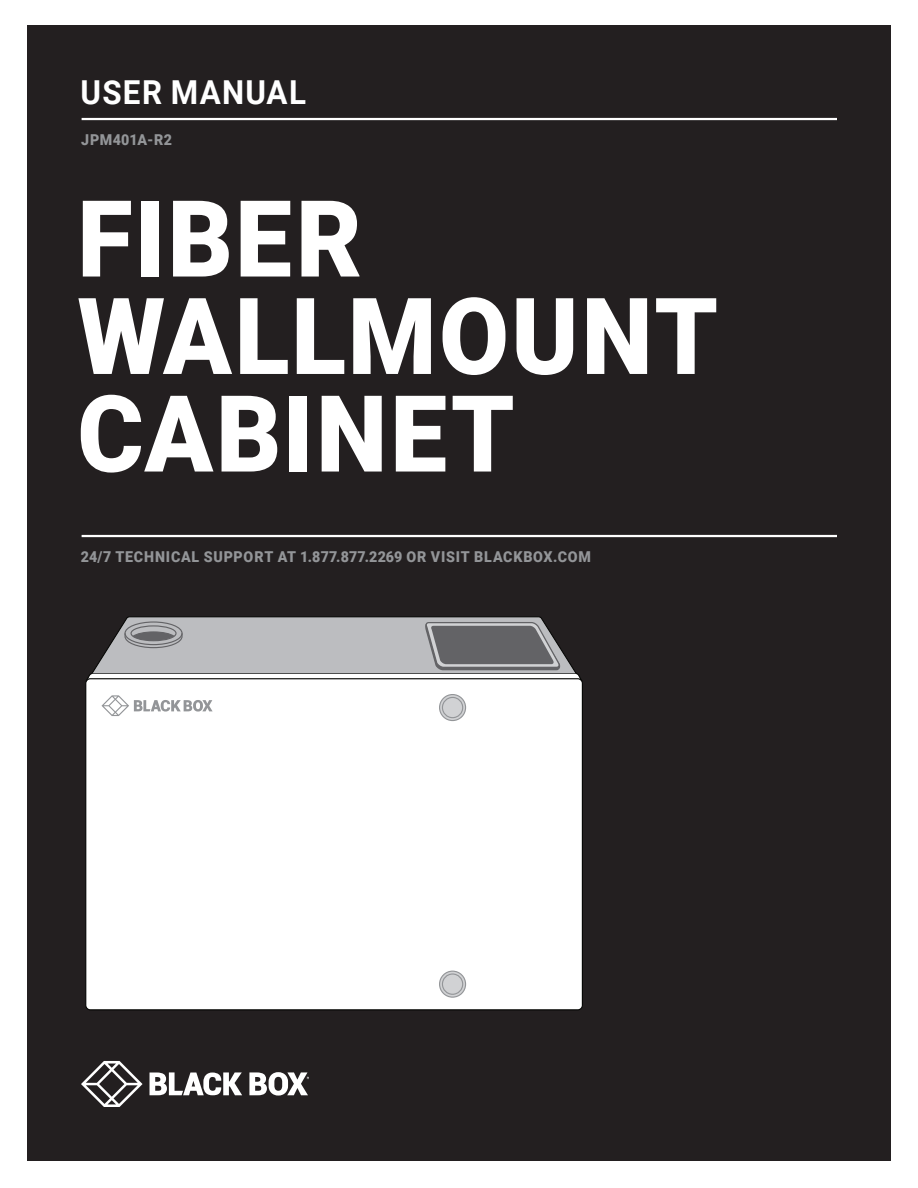
<style>
.page{position:relative;width:918px;height:1188px;background:#fff}
.page>*{position:absolute;margin:0;border:0;box-sizing:border-box;transform-origin:0 0}
.t1{font:900 106.5px/97.5px "Roboto";letter-spacing:.025em;color:#fff;scale:.95 1}
.t2{font:700 33px "Roboto";letter-spacing:.04em;color:#fff;scale:.95 1}
.t3{font:900 15px "Roboto";letter-spacing:.05em;color:#939598;scale:.95 1}
.t4{font:900 15px "Roboto";letter-spacing:.03em;color:#939598;scale:.95 1}
</style>
<div class="page">
<div style="left:27px;top:26px;width:864px;height:1135px;background:#231f20"></div>
<hr style="left:82px;top:118px;width:755px;height:2px;background:#fff">
<hr style="left:82px;top:535px;width:755px;height:2px;background:#fff">
<svg style="left:81px;top:1061px;width:62px;height:46px"></svg>
<svg style="left:150px;top:1072px;width:92px;height:23px"></svg>
<svg style="left:249px;top:1072px;width:60px;height:24px"></svg>
<div style="left:86px;top:679px;width:496px;height:331px;background:#fff;border-radius:5px"></div>
<svg style="left:440px;top:695px;width:26px;height:26px"></svg>
<div style="left:439px;top:694px;width:27px;height:27px;border:1px solid #939598;border-radius:50%"></div>
<div style="left:442px;top:697px;width:21px;height:21px;background:#d1d2d4;border-radius:50%"></div>
<div style="left:442px;top:697px;width:21px;height:21px;border:1px solid #939598;border-radius:50%"></div>
<svg style="left:440px;top:971px;width:26px;height:26px"></svg>
<div style="left:439px;top:971px;width:27px;height:27px;border:1px solid #939598;border-radius:50%"></div>
<div style="left:442px;top:974px;width:21px;height:20px;background:#d1d2d4;border-radius:50%"></div>
<div style="left:442px;top:973px;width:21px;height:22px;border:1px solid #939598;border-radius:50%"></div>
<svg style="left:102px;top:695px;width:111px;height:21px"></svg>
<svg style="left:85px;top:617px;width:498px;height:66px;background:#a2a3a5"></svg>
<div style="left:133px;top:632px;width:41px;height:9px;background:#636366;border-radius:50%"></div>
<h2 class="t2" style="left:81px;top:70px;width:239px">USER MANUAL</h2>
<p class="t4" style="left:81px;top:129px;width:97px">JPM401A-R2</p>
<h1 class="t1" style="left:77px;top:186px;width:676px">FIBER<br>WALLMOUNT<br>CABINET</h1>
<p class="t3" style="left:81px;top:546px;width:539px">24/7 TECHNICAL SUPPORT AT 1.877.877.2269 OR VISIT BLACKBOX.COM</p>
</div>
